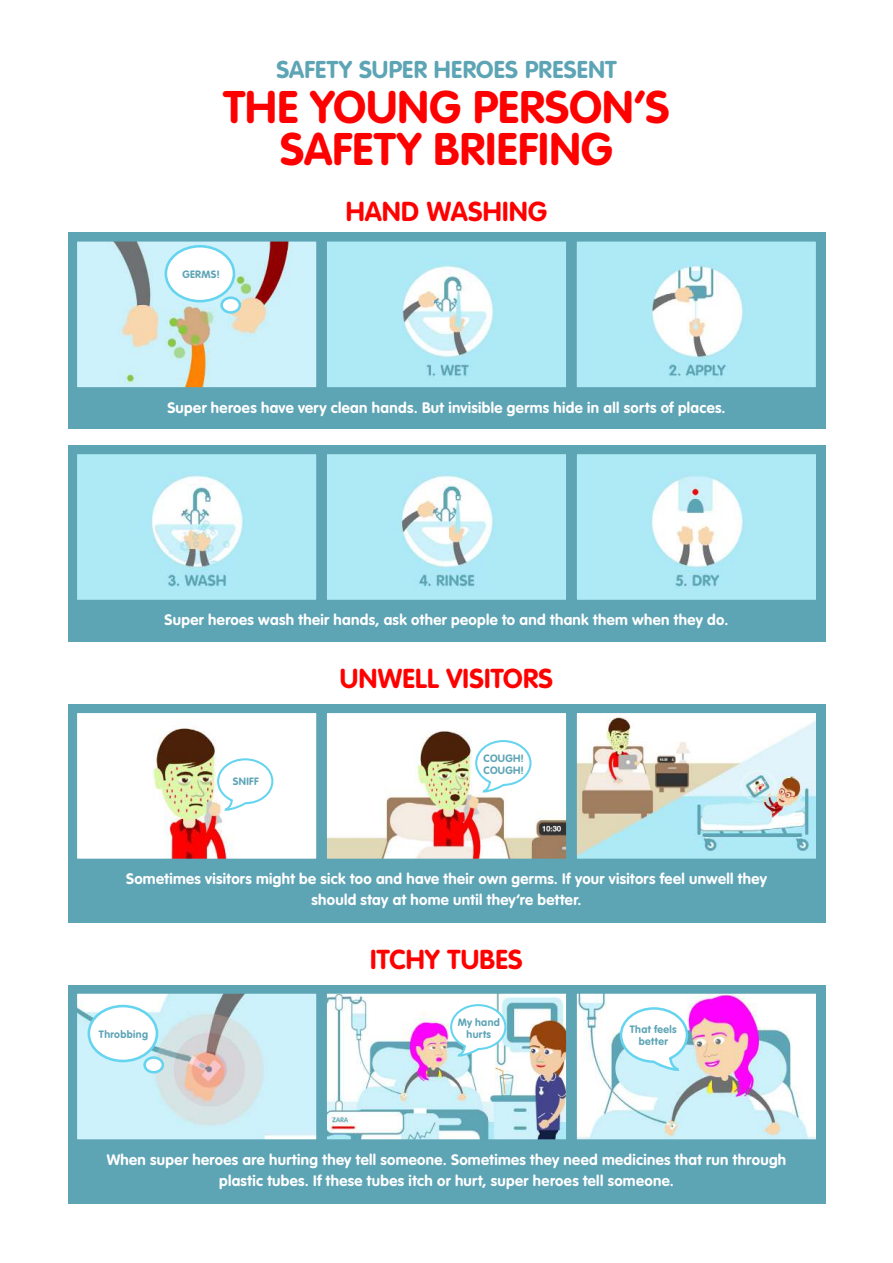
<style>
.page{position:relative;width:893px;height:1263px;background:#fff}
.page>*{position:absolute;margin:0;border:0;box-sizing:border-box;transform-origin:0 0}
.t1{font:700 45px/42px "VAG Rounded";letter-spacing:.01em;color:#f00;text-align:center}
.t2{font:700 27px "VAG Rounded";letter-spacing:.01em;color:#f00}
.t3{font:700 24px "VAG Rounded";letter-spacing:.01em;color:#5da4b5}
.t4{font:700 15px/21px "VAG Rounded";letter-spacing:.02em;color:#fff;text-align:center}
.t5{font:700 10.5px/12px "VAG Rounded";letter-spacing:.03em;color:#5da4b5;text-align:center}
</style>
<div class="page">
<div style="left:68px;top:233px;width:758px;height:196px;background:#5da4b5"></div>
<div style="left:68px;top:445px;width:758px;height:196px;background:#5da4b5"></div>
<div style="left:68px;top:704px;width:758px;height:219px;background:#5da4b5"></div>
<div style="left:68px;top:985px;width:758px;height:218px;background:#5da4b5"></div>
<img style="left:78px;top:243px;width:237px;height:143px">
<div style="left:71px;top:236px;width:251px;height:157px;border:6px solid #5da4b5"></div>
<img style="left:78px;top:455px;width:237px;height:144px">
<div style="left:71px;top:448px;width:251px;height:158px;border:6px solid #5da4b5"></div>
<img style="left:78px;top:714px;width:237px;height:144px">
<div style="left:71px;top:707px;width:251px;height:158px;border:6px solid #5da4b5"></div>
<img style="left:78px;top:995px;width:237px;height:143px">
<div style="left:71px;top:988px;width:251px;height:157px;border:6px solid #5da4b5"></div>
<img style="left:328px;top:243px;width:237px;height:143px">
<div style="left:321px;top:236px;width:251px;height:157px;border:6px solid #5da4b5"></div>
<img style="left:578px;top:243px;width:237px;height:143px">
<div style="left:571px;top:236px;width:251px;height:157px;border:6px solid #5da4b5"></div>
<img style="left:328px;top:455px;width:237px;height:144px">
<div style="left:321px;top:448px;width:251px;height:158px;border:6px solid #5da4b5"></div>
<img style="left:328px;top:714px;width:237px;height:144px">
<div style="left:321px;top:707px;width:251px;height:158px;border:6px solid #5da4b5"></div>
<img style="left:328px;top:995px;width:237px;height:143px">
<div style="left:321px;top:988px;width:251px;height:157px;border:6px solid #5da4b5"></div>
<img style="left:578px;top:455px;width:237px;height:144px">
<div style="left:571px;top:448px;width:251px;height:158px;border:6px solid #5da4b5"></div>
<img style="left:578px;top:714px;width:237px;height:144px">
<div style="left:571px;top:707px;width:251px;height:158px;border:6px solid #5da4b5"></div>
<img style="left:578px;top:995px;width:237px;height:143px">
<div style="left:571px;top:988px;width:251px;height:157px;border:6px solid #5da4b5"></div>
<svg style="left:450px;top:1003px;width:57px;height:54px;background:#e2f4f8"></svg>
<svg style="left:619px;top:1006px;width:70px;height:65px;background:#e1f6fb"></svg>
<svg style="left:475px;top:739px;width:57px;height:54px;background:#edf9fc"></svg>
<svg style="left:217px;top:758px;width:57px;height:53px;background:#ecf9fc"></svg>
<div style="left:89px;top:1006px;width:68px;height:55px;background:#fff;border-radius:50%"></div>
<div style="left:88px;top:1005px;width:70px;height:57px;border:3px solid #66d4ee;border-radius:50%"></div>
<div style="left:145px;top:1057px;width:18px;height:15px;background:#fff;border-radius:50%"></div>
<div style="left:143px;top:1056px;width:21px;height:17px;border:3px solid #66d4ee;border-radius:50%"></div>
<div style="left:166px;top:246px;width:68px;height:55px;background:#fff;border-radius:50%"></div>
<div style="left:165px;top:245px;width:70px;height:57px;border:3px solid #66d4ee;border-radius:50%"></div>
<div style="left:222px;top:298px;width:18px;height:14px;background:#fff;border-radius:50%"></div>
<div style="left:220px;top:296px;width:21px;height:18px;border:3px solid #66d4ee;border-radius:50%"></div>
<h3 class="t3" style="left:276px;top:60px;width:342px">SAFETY SUPER HEROES PRESENT</h3>
<h1 class="t1" style="left:223px;top:89px;width:448px">THE YOUNG PERSON’S<br>SAFETY BRIEFING</h1>
<p class="t5" style="left:182px;top:269px;width:39px">GERMS!</p>
<h2 class="t2" style="left:346px;top:200px;width:203px">HAND WASHING</h2>
<p class="t4" style="left:167px;top:398px;width:560px">Super heroes have very clean hands. But invisible germs hide in all sorts of places.</p>
<p class="t4" style="left:165px;top:611px;width:565px">Super heroes wash their hands, ask other people to and thank them when they do.</p>
<h2 class="t2" style="left:340px;top:667px;width:215px">UNWELL VISITORS</h2>
<p class="t5" style="left:233px;top:776px;width:27px">SNIFF</p>
<p class="t5" style="left:484px;top:753px;width:42px;text-align:left">COUGH!<br>COUGH!</p>
<p class="t4" style="left:126px;top:869px;width:642px">Sometimes visitors might be sick too and have their own germs. If your visitors feel unwell they should stay at home until they’re better.</p>
<p class="t5" style="left:99px;top:1029px;width:51px">Throbbing</p>
<h2 class="t2" style="left:370px;top:948px;width:154px">ITCHY TUBES</h2>
<p class="t5" style="left:458px;top:1017px;width:44px">My hand hurts</p>
<p class="t5" style="left:630px;top:1024px;width:48px">That feels better</p>
<p class="t4" style="left:107px;top:1150px;width:681px">When super heroes are hurting they tell someone. Sometimes they need medicines that run through plastic tubes. If these tubes itch or hurt, super heroes tell someone.</p>
</div>
